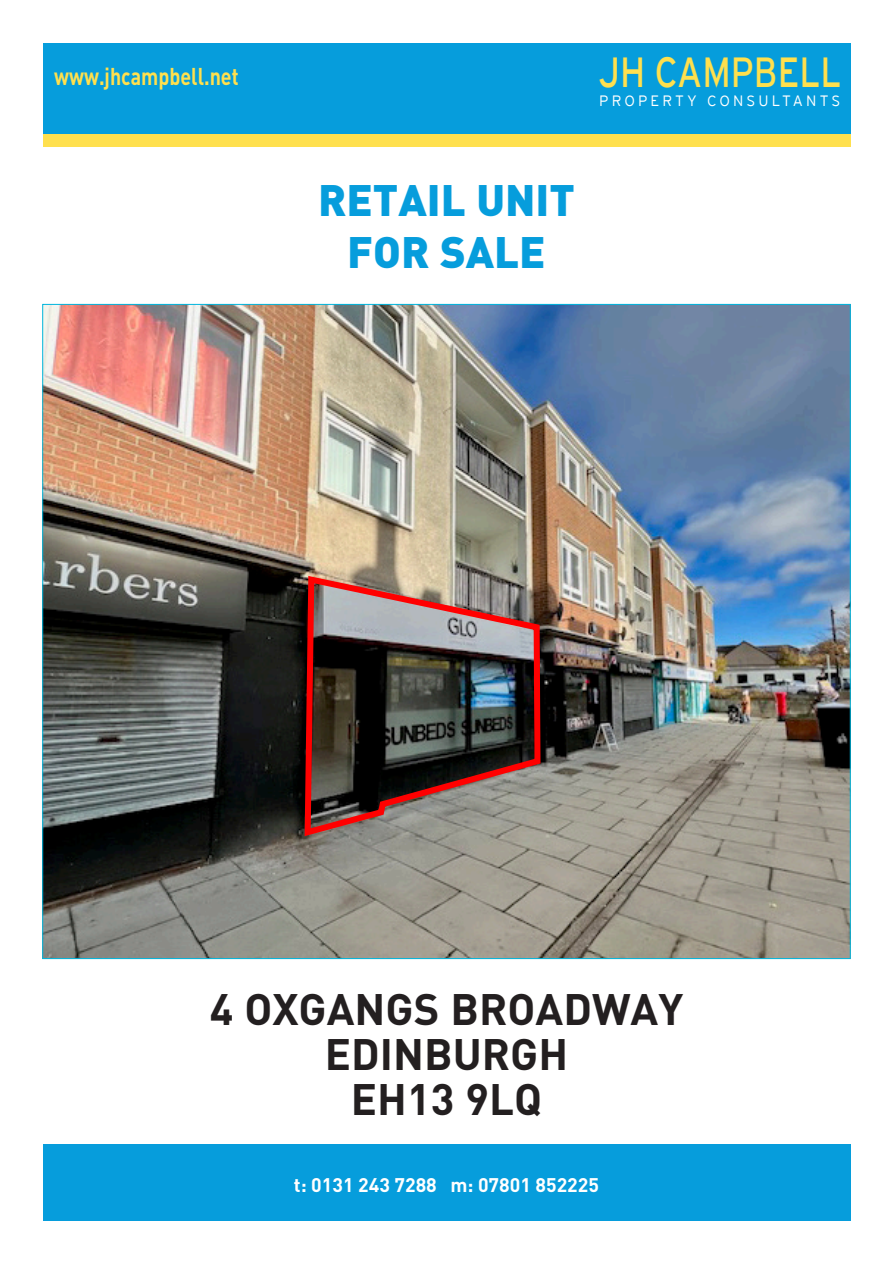
<style>
.page{position:relative;width:893px;height:1263px;background:#fff}
.page>*{position:absolute;margin:0;border:0;box-sizing:border-box;transform-origin:0 0}
.t1{font:43.5px/44.8px "DINT Bold";color:#231f20;text-align:center}
.t2{font:43.5px/52.2px "DINT Black";color:#069ddc;text-align:center}
.t3{font:42px "Interstate";color:#ffe04e;scale:.84 1}
.t4{font:24px "DINT Bold";color:#ffe04e;scale:.82 1}
.t5{font:19.5px "DINT Bold";color:#fff}
.t6{font:300 15px "Interstate";letter-spacing:.21em;color:#fff}
</style>
<div class="page">
<div style="left:43px;top:43px;width:807px;height:91px;background:#069ddc"></div>
<div style="left:43px;top:1144px;width:807px;height:76px;background:#069ddc"></div>
<div style="left:43px;top:134px;width:807px;height:13px;background:#ffe04e"></div>
<img style="left:45px;top:306px;width:803px;height:651px">
<img style="left:300px;top:572px;width:243px;height:267px">
<p class="t4" style="left:54px;top:60px;width:226px">www.jhcampbell.net</p>
<p class="t3" style="left:599px;top:48px;width:290px">JH CAMPBELL</p>
<p class="t6" style="left:599px;top:92px;width:242px">PROPERTY CONSULTANTS</p>
<p class="t2" style="left:318px;top:172px;width:258px">RETAIL UNIT<br>FOR SALE</p>
<p class="t1" style="left:210px;top:985px;width:475px">4 OXGANGS BROADWAY<br>EDINBURGH<br>EH13 9LQ</p>
<p class="t5" style="left:294px;top:1172px;width:307px">t: 0131 243 7288 m: 07801 852225</p>
</div>
